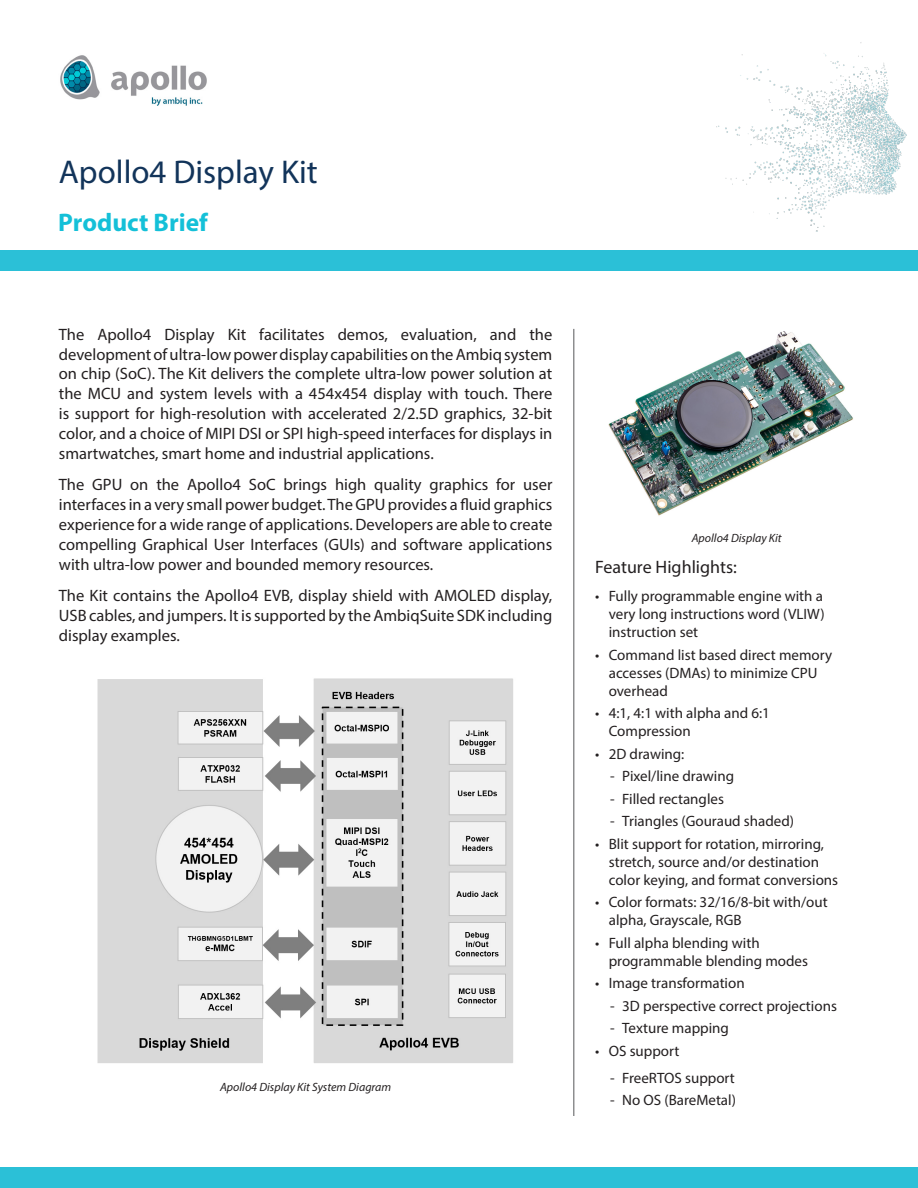
<style>
.page{position:relative;width:918px;height:1188px;background:#fff}
.page>*{position:absolute;margin:0;border:0;box-sizing:border-box;transform-origin:0 0}
.t1{font:33px "Myriad Pro";color:#12345a}
.t2{font:700 25.5px "Myriad Pro";color:#14c0d8}
.t3{font:18px "Myriad Pro";color:#231f20}
.t4{font:16.5px/19.8px "Myriad Pro";color:#231f20;text-align:justify}
.t5{font:15px/18px "Myriad Pro";color:#231f20}
.t6{font:italic 12px "Myriad Pro";color:#231f20}
</style>
<div class="page">
<hr style="left:574px;top:329px;width:1px;height:787px;background:#57585a">
<div style="left:0;top:250px;width:918px;height:21px;background:#2bc0d7"></div>
<img style="left:60px;top:55px;width:147px;height:51px">
<img style="left:718px;top:42px;width:189px;height:189px">
<div style="left:0;top:1167px;width:918px;height:21px;background:#2bc0d7"></div>
<img style="left:608px;top:331px;width:245px;height:185px">
<img style="left:97px;top:678px;width:416px;height:385px">
<h1 class="t1" style="left:59px;top:151px;width:260px">Apollo4 Display Kit</h1>
<h2 class="t2" style="left:58px;top:206px;width:151px">Product Brief</h2>
<p class="t4" style="left:59px;top:324px;width:495px">The Apollo4 Display Kit facilitates demos, evaluation, and the development of ultra-low power display capabilities on the Ambiq system on chip (SoC). The Kit delivers the complete ultra-low power solution at the MCU and system levels with a 454x454 display with touch. There is support for high-resolution with accelerated 2/2.5D graphics, 32-bit color, and a choice of MIPI DSI or SPI high-speed interfaces for displays in smartwatches, smart home and industrial applications.</p>
<p class="t4" style="left:59px;top:475px;width:495px">The GPU on the Apollo4 SoC brings high quality graphics for user interfaces in a very small power budget. The GPU provides a fluid graphics experience for a wide range of applications. Developers are able to create compelling Graphical User Interfaces (GUIs) and software applications with ultra-low power and bounded memory resources.</p>
<p class="t4" style="left:59px;top:586px;width:495px">The Kit contains the Apollo4 EVB, display shield with AMOLED display, USB cables, and jumpers. It is supported by the AmbiqSuite SDK including display examples.</p>
<p class="t6" style="left:220px;top:1080px;width:173px">Apollo4 Display Kit System Diagram</p>
<p class="t6" style="left:692px;top:530px;width:91px">Apollo4 Display Kit</p>
<p class="t3" style="left:595px;top:555px;width:143px">Feature Highlights:</p>
<p class="t5" style="left:609px;top:587px;width:218px;text-indent:-14px">• Fully programmable engine with a very long instructions word (VLIW) instruction set</p>
<p class="t5" style="left:609px;top:645px;width:225px;text-indent:-14px">• Command list based direct memory accesses (DMAs) to minimize CPU overhead</p>
<p class="t5" style="left:609px;top:704px;width:163px;text-indent:-14px">• 4:1, 4:1 with alpha and 6:1<br>Compression</p>
<p class="t5" style="left:595px;top:744px;width:91px">• 2D drawing:</p>
<p class="t5" style="left:610px;top:767px;width:125px">- Pixel/line drawing</p>
<p class="t5" style="left:610px;top:789px;width:115px">- Filled rectangles</p>
<p class="t5" style="left:610px;top:812px;width:185px">- Triangles (Gouraud shaded)</p>
<p class="t5" style="left:609px;top:834px;width:231px;text-indent:-14px">• Blit support for rotation, mirroring, stretch, source and/or destination color keying, and format conversions</p>
<p class="t5" style="left:609px;top:893px;width:220px;text-indent:-14px">• Color formats: 32/16/8-bit with/out alpha, Grayscale, RGB</p>
<p class="t5" style="left:609px;top:933px;width:201px;text-indent:-14px">• Full alpha blending with programmable blending modes</p>
<p class="t5" style="left:595px;top:974px;width:151px">• Image transformation</p>
<p class="t5" style="left:610px;top:996px;width:228px">- 3D perspective correct projections</p>
<p class="t5" style="left:610px;top:1019px;width:120px">- Texture mapping</p>
<p class="t5" style="left:595px;top:1041px;width:86px">• OS support</p>
<p class="t5" style="left:610px;top:1068px;width:126px">- FreeRTOS support</p>
<p class="t5" style="left:610px;top:1091px;width:127px">- No OS (BareMetal)</p>
</div>
